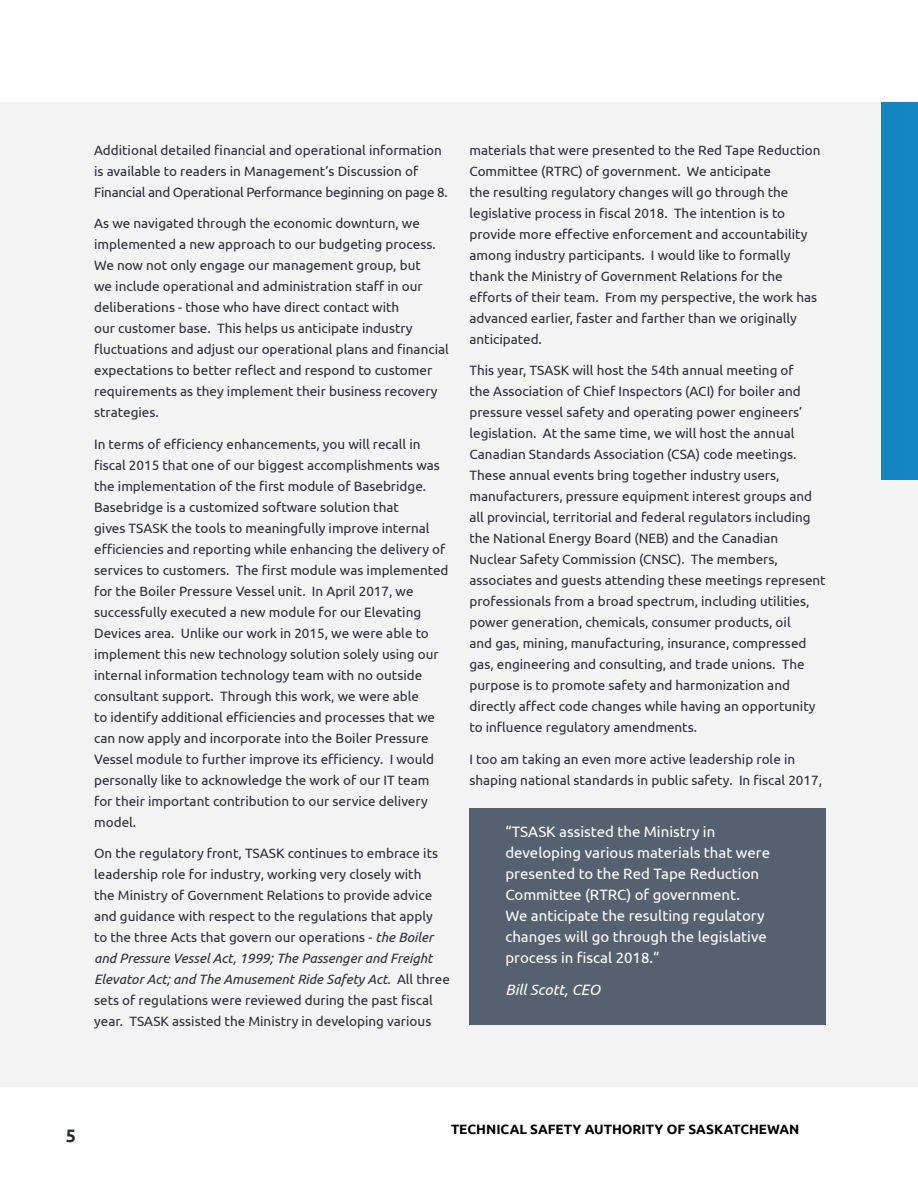
<style>
.page{position:relative;width:918px;height:1188px;background:#fff}
.page>*{position:absolute;margin:0;border:0;box-sizing:border-box;transform-origin:0 0}
.t1{font:700 18px "Ubuntu";color:#2a2c38}
.t2{font:15px/21px "Ubuntu";color:#fff}
.t3{font:italic 15px "Ubuntu";color:#fff}
.t4{font:13.5px/21px "Ubuntu";color:#2a2c38}
.t5{font:700 13.5px "Ubuntu";color:#000}
.s1{font-style:italic}
</style>
<div class="page">
<div style="left:0;top:102px;width:918px;height:984px;background:#f4f3f4"></div>
<div style="left:470px;top:808px;width:356px;height:217px;background:#55616e"></div>
<div style="left:881px;top:102px;width:37px;height:378px;background:#1485c1"></div>
<p class="t4" style="left:94px;top:139px;width:355px">Additional detailed financial and operational information is available to readers in Management’s Discussion of<br>Financial and Operational Performance beginning on page 8.</p>
<p class="t4" style="left:94px;top:212px;width:356px">As we navigated through the economic downturn, we implemented a new approach to our budgeting process.<br>We now not only engage our management group, but<br>we include operational and administration staff in our deliberations - those who have direct contact with<br>our customer base. This helps us anticipate industry fluctuations and adjust our operational plans and financial expectations to better reflect and respond to customer requirements as they implement their business recovery strategies.</p>
<p class="t4" style="left:94px;top:433px;width:356px">In terms of efficiency enhancements, you will recall in fiscal 2015 that one of our biggest accomplishments was the implementation of the first module of Basebridge.<br>Basebridge is a customized software solution that<br>gives TSASK the tools to meaningfully improve internal efficiencies and reporting while enhancing the delivery of services to customers. The first module was implemented for the Boiler Pressure Vessel unit. In April 2017, we successfully executed a new module for our Elevating Devices area. U nlike our work in 2015, we were able to implement this new technology solution solely using our internal information technology team with no outside consultant support. Through this work, we were able<br>to identify additional efficiencies and processes that we can now apply and incorporate into the Boiler Pressure Vessel module to further improve its efficiency. I would personally like to acknowledge the work of our IT team for their important contribution to our service delivery model.</p>
<p class="t4" style="left:94px;top:842px;width:357px">On the regulatory front, TSASK continues to embrace its leadership role for industry, working very closely with<br>the Ministry of Government Relations to provide advice and guidance with respect to the regulations that apply<br>to the three Acts that govern our operations - <span class="s1">the Boiler and Pressure Vessel Act, 1999; The Passenger and Freight Elevator Act; and The Amusement Ride Safety Act</span>. All three sets of regulations were reviewed during the past fiscal year. TSASK assisted the Ministry in developing various</p>
<p class="t4" style="left:470px;top:139px;width:353px">materials that were presented to the Red Tape Reduction Committee (RTRC) of government. We anticipate<br>the resulting regulatory changes will go through the legislative process in fiscal 2018. The intention is to provide more effective enforcement and accountability among industry participants. I would like to formally thank the Ministry of Government Relations for the efforts of their team. From my perspective, the work has advanced earlier, faster and farther than we originally anticipated.</p>
<p class="t4" style="left:470px;top:360px;width:358px">This year, TSASK will host the 54th annual meeting of<br>the Association of Chief Inspectors (ACI) for boiler and pressure vessel safety and operating power engineers’ legislation. At the same time, we will host the annual Canadian Standards Association (CSA) code meetings.<br>These annual events bring together industry users, manufacturers, pressure equipment interest groups and all provincial, territorial and federal regulators including the National Energy Board (N EB) and the Canadian<br>N uclear Safety Commission (CNSC). The members, associates and guests attending these meetings represent professionals from a broad spectrum, including utilities, power generation, chemicals, consumer products, oil<br>and gas, mining, manufacturing, insurance, compressed gas, engineering and consulting, and trade unions. The purpose is to promote safety and harmonization and directly affect code changes while having an opportunity to influence regulatory amendments.</p>
<p class="t4" style="left:470px;top:748px;width:354px">I too am taking an even more active leadership role in shaping national standards in public safety. In fiscal 2017,</p>
<p class="t2" style="left:505px;top:821px;width:266px">“TSASK assisted the Ministry in developing various materials that were presented to the Red Tape Reduction Committee (RTRC) of government.<br>We anticipate the resulting regulatory changes will go through the legislative process in fiscal 2018.“</p>
<p class="t3" style="left:505px;top:980px;width:96px">Bill Scott, CEO</p>
<h1 class="t1" style="left:66px;top:1124px;width:12px">5</h1>
<p class="t5" style="left:451px;top:1121px;width:350px">TECHNICAL SAFETY AUTHORITY OF SASKATCHEWAN</p>
</div>
